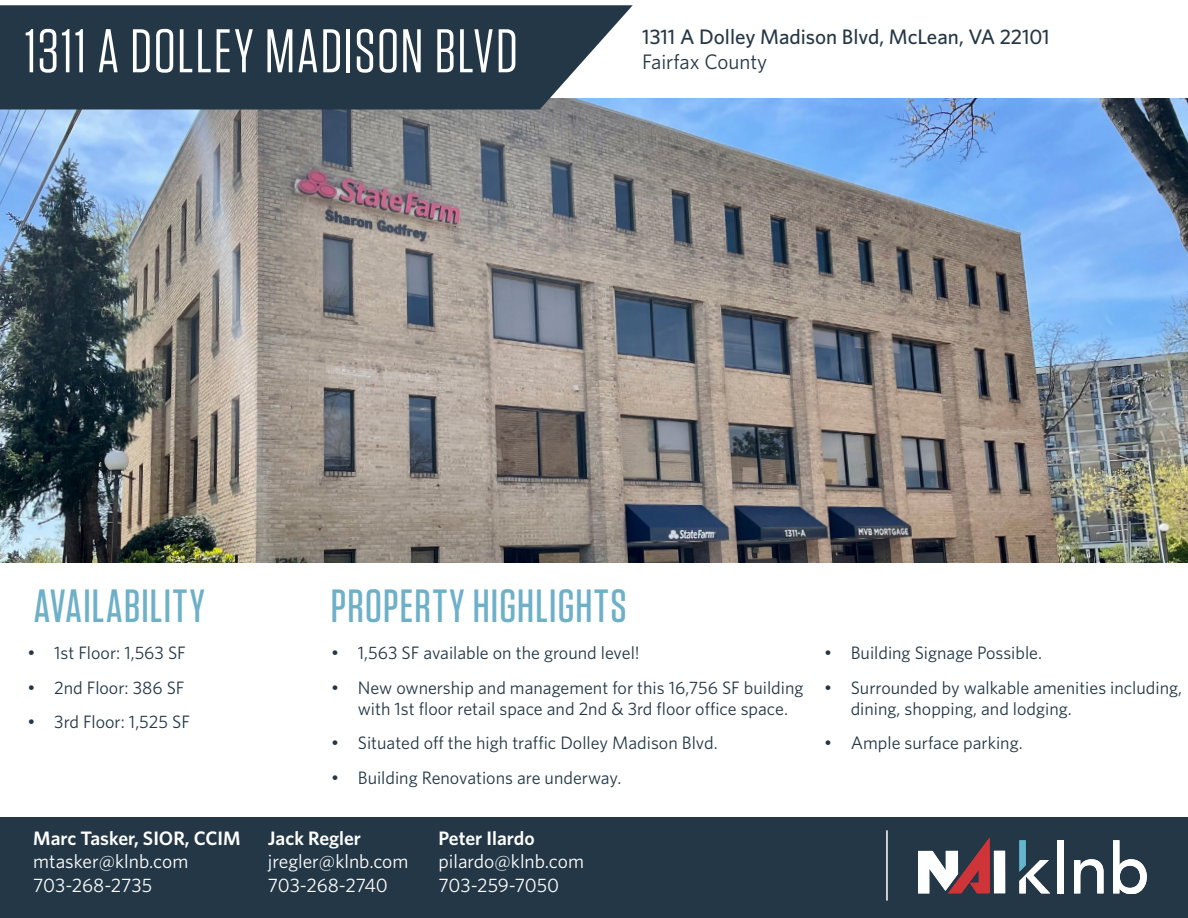
<style>
.page{position:relative;width:1188px;height:918px;background:#fff}
.page>*{position:absolute;margin:0;border:0;box-sizing:border-box;transform-origin:0 0}
.t1{font:61.5px "Tungsten";letter-spacing:.025em;color:#fff}
.t2{font:500 46.5px "Tungsten";letter-spacing:.025em;color:#6db0c8}
.t3{font:500 21px "Whitney";color:#243746}
.t4{font:21px "Whitney";color:#243746}
.t5{font:19.5px/23.4px "Whitney";color:#fff}
.t6{font:600 19.5px "Whitney";color:#fff}
.t7{font:18px/21px "Whitney";color:#233746}
.s1{font-family:"Gotham"}
</style>
<div class="page">
<img style="left:0;top:98px;width:1188px;height:465px">
<div style="left:0;top:817px;width:1188px;height:101px;background:#233746"></div>
<hr style="left:886px;top:830px;width:2px;height:71px;background:#fff">
<div style="left:994px;top:851px;width:11px;height:42px;background:#fff"></div>
<svg style="left:918px;top:837px;width:72px;height:56px"></svg>
<svg style="left:1019px;top:840px;width:31px;height:53px"></svg>
<div style="left:1057px;top:840px;width:6px;height:53px;background:#fff"></div>
<svg style="left:1074px;top:859px;width:30px;height:34px"></svg>
<svg style="left:1113px;top:840px;width:34px;height:54px"></svg>
<svg style="left:0;top:5px;width:633px;height:104px;background:#314452"></svg>
<h1 class="t1" style="left:25px;top:19px;width:495px">1311 A DOLLEY MADISON BLVD</h1>
<p class="t3" style="left:642px;top:23px;width:409px">1311 A Dolley Madison Blvd, McLean, VA 22101</p>
<p class="t4" style="left:642px;top:48px;width:127px">Fairfax County</p>
<h2 class="t2" style="left:34px;top:582px;width:172px">AVAILABILITY</h2>
<p class="t7" style="left:27px;top:642px;width:160px"><span class="s1">•</span> 1st Floor: 1,563 SF</p>
<p class="t7" style="left:27px;top:676px;width:159px"><span class="s1">•</span> 2nd Floor: 386 SF</p>
<p class="t7" style="left:27px;top:711px;width:164px"><span class="s1">•</span> 3rd Floor: 1,525 SF</p>
<p class="t6" style="left:33px;top:825px;width:209px">Marc Tasker, SIOR, CCIM</p>
<p class="t5" style="left:33px;top:849px;width:157px">mtasker@klnb.com<br>703-268-2735</p>
<h2 class="t2" style="left:331px;top:582px;width:297px">PROPERTY HIGHLIGHTS</h2>
<p class="t7" style="left:331px;top:642px;width:310px"><span class="s1">•</span> 1,563 SF available on the ground level!</p>
<p class="t7" style="left:358px;top:676px;width:447px;text-indent:-27px"><span class="s1">•</span> New ownership and management for this 16,756 SF building with 1st floor retail space and 2nd &amp; 3rd floor office space.</p>
<p class="t7" style="left:331px;top:732px;width:388px"><span class="s1">•</span> Situated off the high traffic Dolley Madison Blvd.</p>
<p class="t7" style="left:331px;top:766px;width:292px"><span class="s1">•</span> Building Renovations are underway.</p>
<p class="t6" style="left:268px;top:825px;width:95px">Jack Regler</p>
<p class="t5" style="left:268px;top:849px;width:142px">jregler@klnb.com<br>703-268-2740</p>
<p class="t6" style="left:439px;top:825px;width:98px">Peter Ilardo</p>
<p class="t5" style="left:439px;top:849px;width:147px">pilardo@klnb.com<br>703-259-7050</p>
<p class="t7" style="left:824px;top:642px;width:220px"><span class="s1">•</span> Building Signage Possible.</p>
<p class="t7" style="left:851px;top:676px;width:333px;text-indent:-27px"><span class="s1">•</span> Surrounded by walkable amenities including, dining, shopping, and lodging.</p>
<p class="t7" style="left:824px;top:732px;width:200px"><span class="s1">•</span> Ample surface parking.</p>
</div>
